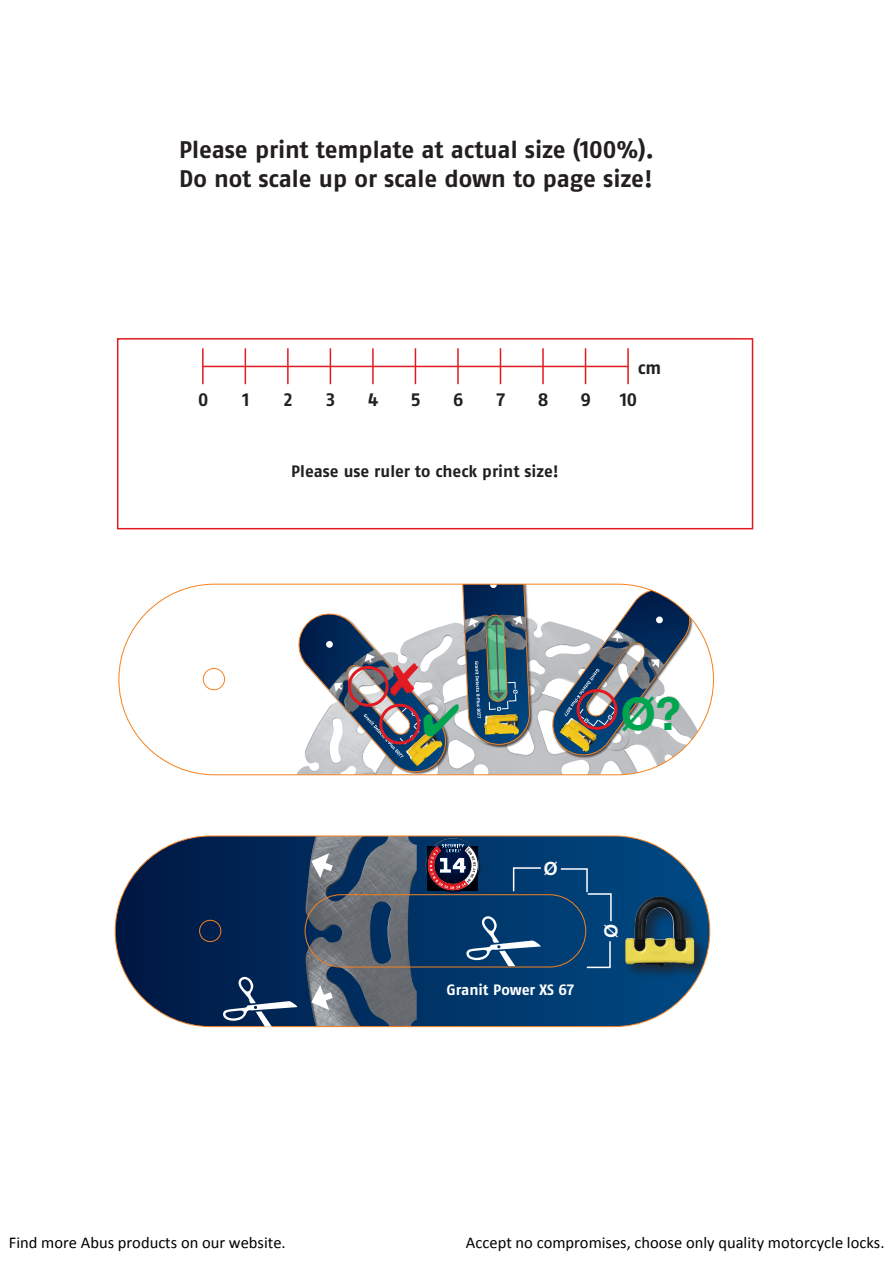
<style>
.page{position:relative;width:893px;height:1263px;background:#fff}
.page>*{position:absolute;margin:0;border:0;box-sizing:border-box;transform-origin:0 0}
.t1{font:700 45px "Helvetica Neue";color:#00a54f}
.t2{font:700 24px/28.8px "ABUS Fago Pro";letter-spacing:-.005em;color:#231f20}
.t3{font:700 18px "ABUS Fago Pro";color:#231f20}
.t4{font:700 18px "Helvetica";color:#fff}
.t5{font:16.5px "Calibri";color:#000}
.t6{font:700 16.5px "ABUS Fago Pro";color:#231f20}
.t7{font:700 15px "ABUS Fago Pro";letter-spacing:-.005em;color:#fff}
</style>
<div class="page">
<hr style="left:203px;top:366px;width:425px;height:1px;background:#e21a21">
<hr style="left:202px;top:348px;width:2px;height:36px;background:#e21a21">
<hr style="left:245px;top:348px;width:1px;height:36px;background:#e21a21">
<hr style="left:287px;top:348px;width:2px;height:36px;background:#e21a21">
<hr style="left:330px;top:348px;width:1px;height:36px;background:#e21a21">
<hr style="left:372px;top:348px;width:2px;height:36px;background:#e21a21">
<hr style="left:415px;top:348px;width:1px;height:36px;background:#e21a21">
<hr style="left:457px;top:348px;width:2px;height:36px;background:#e21a21">
<hr style="left:500px;top:348px;width:1px;height:36px;background:#e21a21">
<hr style="left:542px;top:348px;width:2px;height:36px;background:#e21a21">
<hr style="left:585px;top:348px;width:1px;height:36px;background:#e21a21">
<hr style="left:627px;top:348px;width:2px;height:36px;background:#e21a21">
<div style="left:117px;top:338px;width:636px;height:191px;border:2px solid #e21a21"></div>
<img style="left:530px;top:620px;width:183px;height:155px">
<div style="left:462px;top:584px;width:71px;height:164px;background:#231f20;opacity:.75"></div>
<svg style="left:548px;top:585px;width:146px;height:174px"></svg>
<div style="left:577px;top:689px;width:40px;height:41px;border:3px solid #e21a21;border-radius:50%"></div>
<div style="left:203px;top:668px;width:22px;height:22px;border:1px solid #f58220;border-radius:50%"></div>
<svg style="left:115px;top:836px;width:595px;height:190px;background:#033060"></svg>
<div style="left:622px;top:893px;width:87px;height:88px;background:#231f20;opacity:.75"></div>
<img style="left:625px;top:896px;width:69px;height:70px">
<img style="left:305px;top:838px;width:112px;height:187px">
<svg style="left:311px;top:985px;width:28px;height:25px"></svg>
<svg style="left:311px;top:853px;width:28px;height:25px"></svg>
<svg style="left:585px;top:940px;width:26px;height:29px"></svg>
<svg style="left:512px;top:866px;width:30px;height:27px"></svg>
<svg style="left:559px;top:867px;width:53px;height:56px;background:#0f4a7c"></svg>
<svg style="left:425px;top:838px;width:55px;height:55px;background:#49425b"></svg>
<div style="left:305px;top:894px;width:281px;height:73px;border:1px solid #f58220;border-radius:36px"></div>
<div style="left:199px;top:920px;width:22px;height:22px;border:1px solid #f58220;border-radius:50%"></div>
<div style="left:223px;top:976px;width:75px;height:51px;background:#002553"></div>
<div style="left:466px;top:915px;width:75px;height:51px;background:#00396e"></div>
<svg style="left:295px;top:584px;width:235px;height:191px"></svg>
<h2 class="t2" style="left:179px;top:136px;width:477px">Please print template at actual size (100%).<br>Do not scale up or scale down to page size!</h2>
<p class="t3" style="left:638px;top:357px;width:25px">cm</p>
<p class="t3" style="left:198px;top:388px;width:12px">0</p>
<p class="t3" style="left:242px;top:388px;width:9px">1</p>
<p class="t3" style="left:284px;top:388px;width:10px">2</p>
<p class="t3" style="left:326px;top:388px;width:10px">3</p>
<p class="t3" style="left:368px;top:388px;width:12px">4</p>
<p class="t3" style="left:411px;top:388px;width:11px">5</p>
<p class="t3" style="left:453px;top:388px;width:12px">6</p>
<p class="t3" style="left:496px;top:388px;width:10px">7</p>
<p class="t3" style="left:538px;top:388px;width:12px">8</p>
<p class="t3" style="left:581px;top:388px;width:12px">9</p>
<p class="t3" style="left:620px;top:388px;width:19px">10</p>
<p class="t6" style="left:291px;top:461px;width:269px">Please use ruler to check print size!</p>
<h1 class="t1" style="left:621px;top:673px;width:62px">Ø?</h1>
<p class="t4" style="left:558px;top:882px;width:16px;rotate:-180deg">Ø</p>
<p class="t7" style="left:446px;top:981px;width:129px">Granit Power XS 67</p>
<p class="t4" style="left:597px;top:938px;width:16px;rotate:-90deg">Ø</p>
<p class="t5" style="left:9px;top:1231px;width:278px">Find more Abus products on our website.</p>
<p class="t5" style="left:466px;top:1231px;width:420px">Accept no compromises, choose only quality motorcycle locks.</p>
</div>
